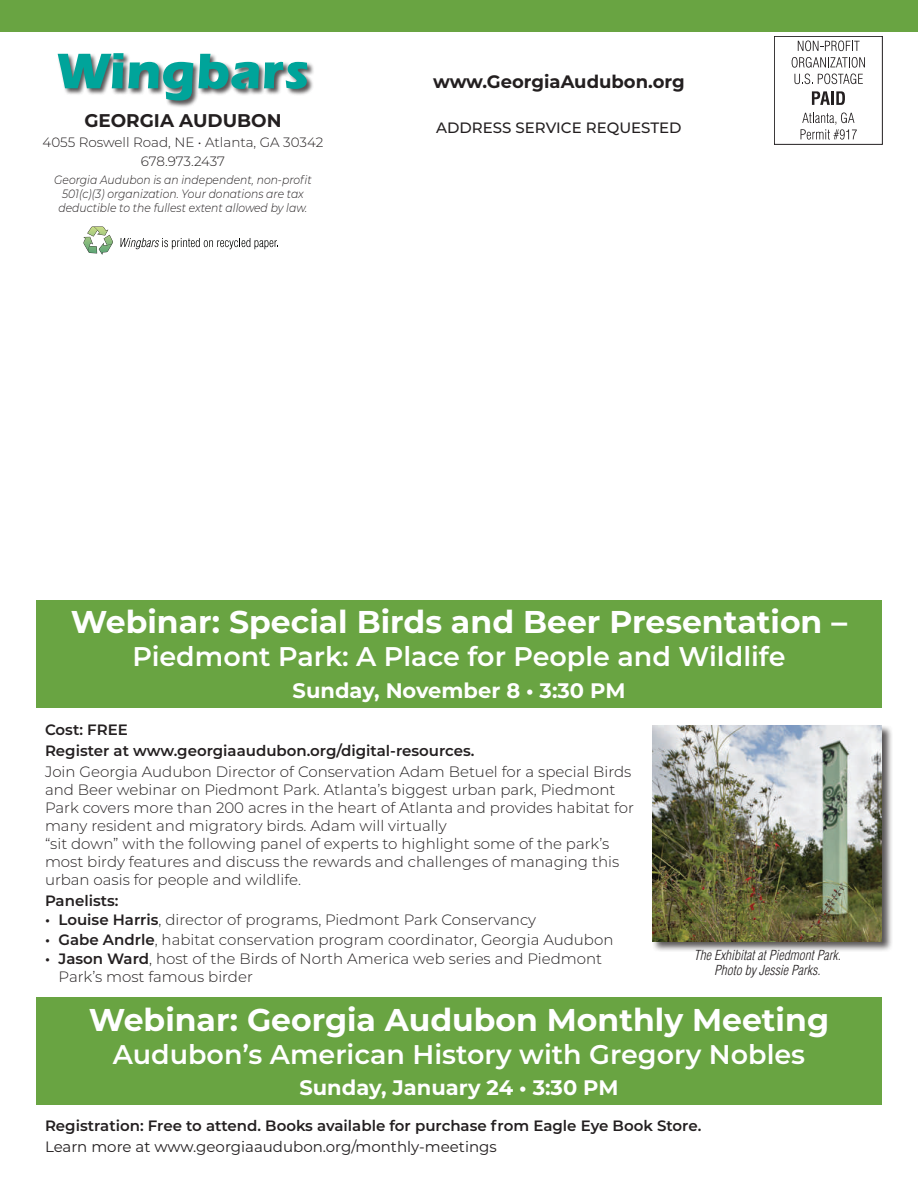
<style>
.page{position:relative;width:918px;height:1188px;background:#fff}
.page>*{position:absolute;margin:0;border:0;box-sizing:border-box;transform-origin:0 0}
.t1{font:700 51.75px "Itc Eras";color:#00a49a}
.t2{font:700 31.5px "Montserrat";color:#fff}
.t3{font:600 27px "Montserrat";color:#fff}
.t4{font:700 21px "Montserrat";color:#fff}
.t5{font:700 18.3px "Montserrat";color:#231f20}
.t6{font:700 18px "Montserrat";color:#231f20}
.t7{font:300 15px/18px "Montserrat";color:#231f20}
.t8{font:600 15px/21px "Montserrat";color:#231f20}
.t9{font:15px "Montserrat";color:#231f20}
.t10{font:500 15px "Montserrat";color:#231f20}
.t11{font:300 13.5px/19.5px "Montserrat";color:#231f20;text-align:center}
.t12{font:italic 300 condensed 13.5px/15px "Helvetica";color:#231f20;text-align:center}
.t13{font:italic 300 12px/14.4px "Montserrat";color:#231f20;text-align:center;scale:.9 1}
.s1{font-weight:600}
</style>
<div class="page">
<div style="left:36px;top:600px;width:846px;height:108px;background:#69a442"></div>
<div style="left:36px;top:998px;width:846px;height:108px;background:#69a442"></div>
<div style="left:0;top:0;width:918px;height:32px;background:#69a442"></div>
<div style="left:57px;top:53px;width:257px;height:55px;background:#231f20;opacity:.75"></div>
<div style="left:774px;top:36px;width:109px;height:109px;border:1px solid #231f20"></div>
<svg style="left:798px;top:41px;width:62px;height:10px"></svg>
<svg style="left:792px;top:57px;width:73px;height:11px"></svg>
<svg style="left:794px;top:74px;width:69px;height:10px"></svg>
<svg style="left:812px;top:91px;width:18px;height:14px"></svg>
<hr style="left:831px;top:91px;width:3px;height:14px;background:#231f20">
<svg style="left:836px;top:91px;width:9px;height:14px"></svg>
<svg style="left:801px;top:113px;width:56px;height:27px"></svg>
<svg style="left:83px;top:226px;width:21px;height:29px"></svg>
<img style="left:84px;top:227px;width:29px;height:27px">
<svg style="left:120px;top:238px;width:158px;height:11px"></svg>
<div style="left:651px;top:724px;width:242px;height:228px;background:#231f20;opacity:.75"></div>
<img style="left:652px;top:725px;width:230px;height:216px">
<h1 class="t1" style="left:57px;top:41px;width:253px">Wingbars</h1>
<p class="t5" style="left:84px;top:108px;width:199px">GEORGIA AUDUBON</p>
<p class="t11" style="left:43px;top:132px;width:282px">4055 Roswell Road, NE • Atlanta, GA 30342<br>678.973.2437</p>
<p class="t13" style="left:54px;top:172px;width:288px">Georgia Audubon is an independent, non-profit<br>501(c)(3) organization. Your donations are tax deductible to the fullest extent allowed by law.</p>
<p class="t6" style="left:433px;top:69px;width:253px">www.GeorgiaAudubon.org</p>
<p class="t10" style="left:436px;top:117px;width:247px">ADDRESS SERVICE REQUESTED</p>
<h2 class="t2" style="left:71px;top:600px;width:778px">Webinar: Special Birds and Beer Presentation –</h2>
<h3 class="t3" style="left:133px;top:638px;width:654px">Piedmont Park: A Place for People and Wildlife</h3>
<h3 class="t4" style="left:293px;top:675px;width:334px">Sunday, November 8 • 3:30 PM</h3>
<p class="t8" style="left:45px;top:718px;width:431px">Cost: FREE<br>Register at www.georgiaaudubon.org/digital-resources.</p>
<p class="t7" style="left:45px;top:762px;width:591px">Join Georgia Audubon Director of Conservation Adam Betuel for a special Birds and Beer webinar on Piedmont Park. Atlanta’s biggest urban park, Piedmont Park covers more than 200 acres in the heart of Atlanta and provides habitat for many resident and migratory birds. Adam will virtually<br>“sit down” with the following panel of experts to highlight some of the park’s most birdy features and discuss the rewards and challenges of managing this urban oasis for people and wildlife.</p>
<p class="t8" style="left:45px;top:889px;width:75px">Panelists:</p>
<p class="t7" style="left:45px;top:910px;width:493px"><span class="s1">• Louise Harris</span>, director of programs, Piedmont Park Conservancy</p>
<p class="t7" style="left:45px;top:930px;width:570px"><span class="s1">• Gabe Andrle</span>, habitat conservation program coordinator, Georgia Audubon</p>
<p class="t7" style="left:58px;top:949px;width:545px;text-indent:-14px"><span class="s1">• Jason Ward</span>, host of the Birds of North America web series and Piedmont<br>Park’s most famous birder</p>
<p class="t12" style="left:694px;top:948px;width:148px">The Exhibitat at Piedmont Park.<br>Photo by Jessie Parks.</p>
<h2 class="t2" style="left:89px;top:997px;width:742px">Webinar: Georgia Audubon Monthly Meeting</h2>
<h3 class="t3" style="left:113px;top:1035px;width:694px">Audubon’s American History with Gregory Nobles</h3>
<h3 class="t4" style="left:300px;top:1073px;width:320px">Sunday, January 24 • 3:30 PM</h3>
<p class="t8" style="left:45px;top:1114px;width:658px">Registration: Free to attend. Books available for purchase from Eagle Eye Book Store.</p>
<p class="t9" style="left:45px;top:1136px;width:453px">Learn more at www.georgiaaudubon.org/monthly-meetings</p>
</div>
